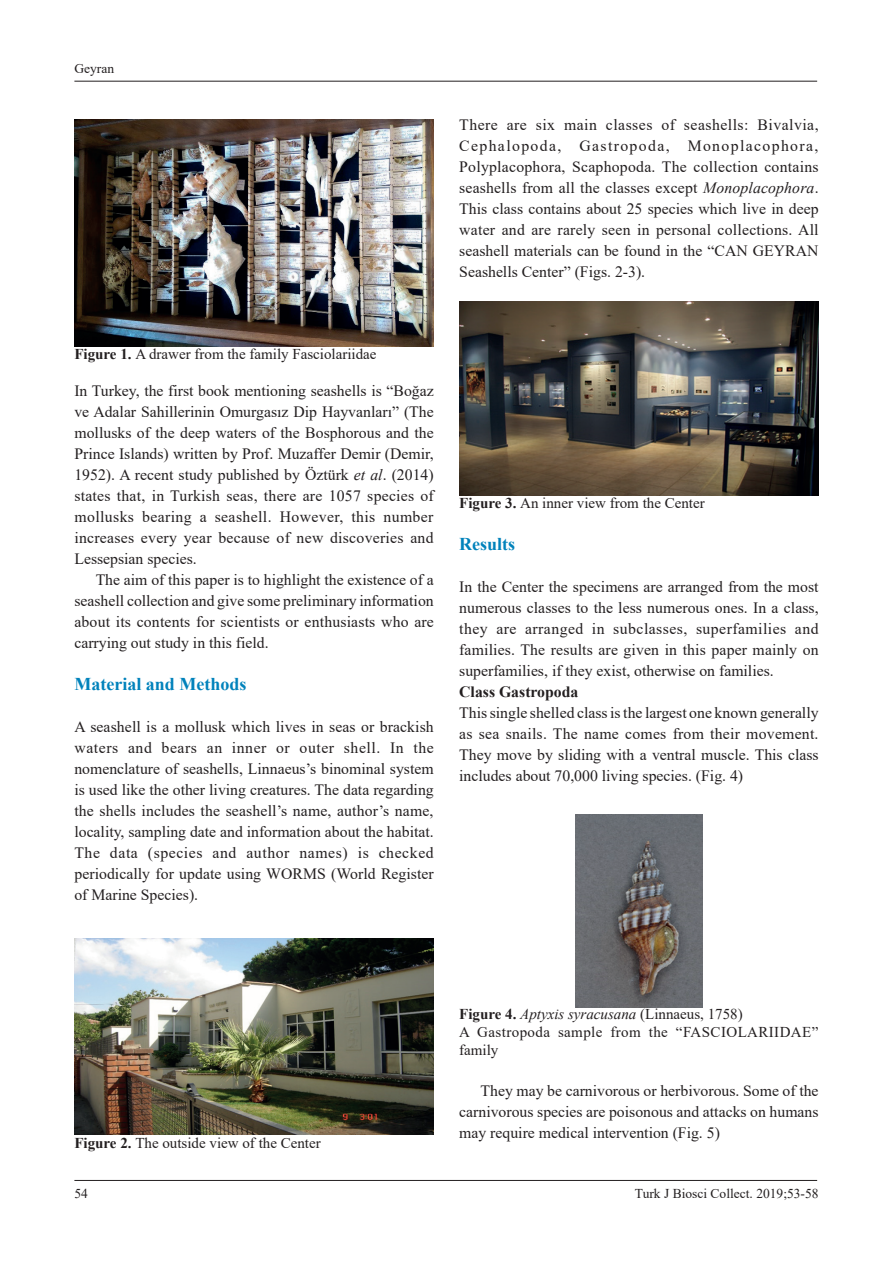
<style>
.page{position:relative;width:893px;height:1263px;background:#fff}
.page>*{position:absolute;margin:0;border:0;box-sizing:border-box;transform-origin:0 0}
.t1{font:700 18px "Times New Roman";color:#0082bb}
.t2{font:15.75px/21px "Times New Roman";color:#231f20;text-align:justify}
.t3{font:700 15.75px "Times New Roman";color:#231f20}
.t4{font:15px "Times New Roman";color:#231f20}
.t5{font:15px/18px "Times New Roman";letter-spacing:.025em;color:#231f20}
.t6{font:13.5px "Times New Roman";color:#231f20}
.s1{font-style:italic}
.s2{font-weight:700}
</style>
<div class="page">
<hr style="left:74px;top:81px;width:743px;height:1px;background:#231f20">
<hr style="left:74px;top:1180px;width:743px;height:1px;background:#231f20">
<img style="left:459px;top:302px;width:360px;height:193px">
<img style="left:74px;top:119px;width:360px;height:228px">
<img style="left:74px;top:938px;width:360px;height:197px">
<img style="left:575px;top:814px;width:127px;height:194px">
<p class="t6" style="left:74px;top:59px;width:41px">Geyran</p>
<p class="t2" style="left:459px;top:114px;width:361px">There are six main classes of seashells: Bivalvia, Cephalopoda, Gastropoda, Monoplacophora, Polyplacophora, Scaphopoda. The collection contains seashells from all the classes except <span class="s1">Monoplacophora</span>.<br>This class contains about 25 species which live in deep water and are rarely seen in personal collections. All seashell materials can be found in the “CAN GEYRAN Seashells Center” (Figs. 2-3).</p>
<p class="t4" style="left:74px;top:344px;width:304px"><span class="s2">Figure 1.</span> A drawer from the family Fasciolariidae</p>
<p class="t2" style="left:74px;top:379px;width:361px">In Turkey, the first book mentioning seashells is “Boğaz ve Adalar Sahillerinin Omurgasız Dip Hayvanları” (The mollusks of the deep waters of the Bosphorous and the Prince Islands) written by Prof. Muzaffer Demir (Demir, 1952). A recent study published by Öztürk <span class="s1">et al</span>. (2014) states that, in Turkish seas, there are 1057 species of mollusks bearing a seashell. However, this number increases every year because of new discoveries and Lessepsian species.</p>
<p class="t2" style="left:74px;top:568px;width:361px;text-indent:21px">The aim of this paper is to highlight the existence of a seashell collection and give some preliminary information about its contents for scientists or enthusiasts who are carrying out study in this field.</p>
<p class="t1" style="left:74px;top:671px;width:173px">Material and Methods</p>
<p class="t2" style="left:74px;top:715px;width:361px">A seashell is a mollusk which lives in seas or brackish waters and bears an inner or outer shell. In the nomenclature of seashells, Linnaeus’s binominal system is used like the other living creatures. The data regarding the shells includes the seashell’s name, author’s name, locality, sampling date and information about the habitat.<br>The data (species and author names) is checked periodically for update using WORMS (World Register of Marine Species).</p>
<p class="t4" style="left:459px;top:493px;width:247px"><span class="s2">Figure 3.</span> An inner view from the Center</p>
<p class="t1" style="left:459px;top:531px;width:57px">Results</p>
<p class="t2" style="left:459px;top:576px;width:361px">In the Center the specimens are arranged from the most numerous classes to the less numerous ones. In a class, they are arranged in subclasses, superfamilies and families. The results are given in this paper mainly on superfamilies, if they exist, otherwise on families.</p>
<p class="t3" style="left:459px;top:680px;width:121px">Class Gastropoda</p>
<p class="t2" style="left:459px;top:702px;width:361px">This single shelled class is the largest one known generally as sea snails. The name comes from their movement.<br>They move by sliding with a ventral muscle. This class includes about 70,000 living species. (Fig. 4)</p>
<p class="t4" style="left:74px;top:1132px;width:248px"><span class="s2">Figure 2.</span> The outside view of the Center</p>
<p class="t5" style="left:459px;top:1005px;width:361px"><span class="s2">Figure 4.</span> <span class="s1">Aptyxis syracusana</span> (Linnaeus, 1758)<br>A Gastropoda sample from the “FASCIOLARIIDAE” family</p>
<p class="t2" style="left:459px;top:1080px;width:361px;text-indent:21px">They may be carnivorous or herbivorous. Some of the carnivorous species are poisonous and attacks on humans may require medical intervention (Fig. 5)</p>
<p class="t6" style="left:74px;top:1184px;width:15px">54</p>
<p class="t6" style="left:635px;top:1184px;width:185px">Turk J Biosci Collect. 2019;53-58</p>
</div>
